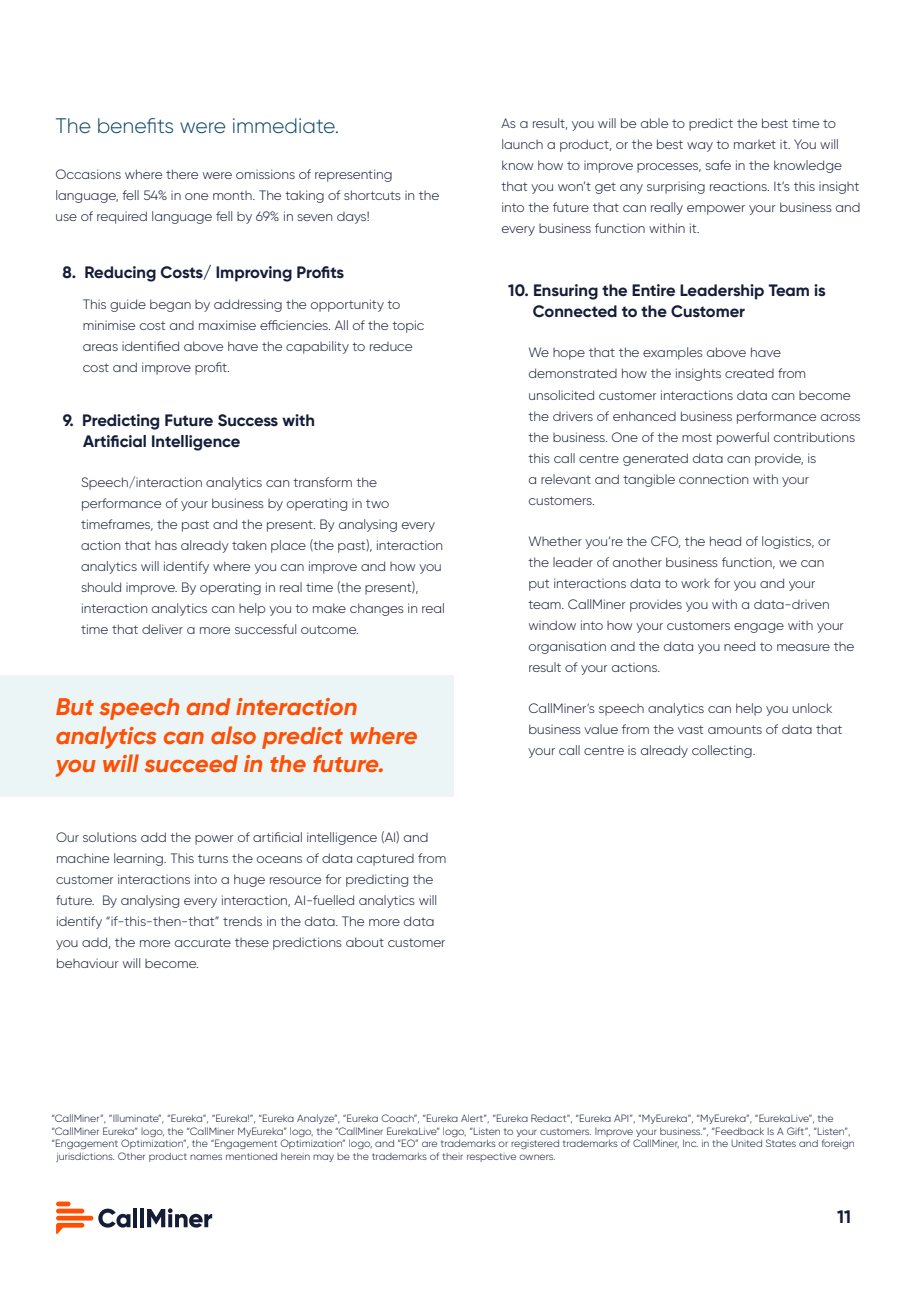
<style>
.page{position:relative;width:919px;height:1289px;background:#fff}
.page>*{position:absolute;margin:0;border:0;box-sizing:border-box;transform-origin:0 0}
.Callout_Orange{font:italic 700 24px/28.5px "Gilroy";color:#ff4f03}
.Callout_Blue{font:300 21px "Gilroy";color:#104a67}
.t1{font:700 18px "Gilroy";color:#141c38}
.H3-_BLUE_CHAPTER_-_N{font:700 16.5px/21px "Gilroy";color:#141c38}
.BODY_COPY{font:300 13.5px/21px "Gilroy";color:#141c38}
.t2{font:300 10.5px "Gilroy";color:#141c38}
</style>
<div class="page">
<div style="left:56px;top:1208px;width:28px;height:5px;background:#ff4f03;border-radius:2px"></div>
<svg style="left:56px;top:1222px;width:28px;height:12px"></svg>
<div style="left:56px;top:1201px;width:15px;height:5px;background:#ff4f03;border-radius:2px"></div>
<div style="left:56px;top:1215px;width:37px;height:5px;background:#ff4f03;border-radius:2px"></div>
<svg style="left:98px;top:1208px;width:32px;height:19px"></svg>
<hr style="left:133px;top:1208px;width:4px;height:19px;background:#141c38">
<hr style="left:140px;top:1208px;width:4px;height:19px;background:#141c38">
<svg style="left:147px;top:1208px;width:65px;height:19px"></svg>
<div style="left:1px;top:675px;width:453px;height:122px;background:#ebf5f6"></div>
<p class="Callout_Blue" style="left:55px;top:113px;width:285px">The benefits were immediate.</p>
<p class="BODY_COPY" style="left:55px;top:164px;width:385px">Occasions where there were omissions of representing language, fell 54% in one month. The taking of shortcuts in the use of required language fell by 69% in seven days!</p>
<p class="H3-_BLUE_CHAPTER_-_N" style="left:62px;top:262px;width:283px">8. Reducing Costs/ Improving Profits</p>
<p class="BODY_COPY" style="left:83px;top:293px;width:343px">This guide began by addressing the opportunity to minimise cost and maximise efficiencies. All of the topic areas identified above have the capability to reduce cost and improve profit.</p>
<p class="H3-_BLUE_CHAPTER_-_N" style="left:83px;top:410px;width:233px;text-indent:-20px">9. Predicting Future Success with<br>Artificial Intelligence</p>
<p class="BODY_COPY" style="left:81px;top:471px;width:365px">Speech/interaction analytics can transform the performance of your business by operating in two timeframes, the past and the present. By analysing every action that has already taken place (the past), interaction analytics will identify where you can improve and how you should improve. By operating in real time (the present), interaction analytics can help you to make changes in real time that deliver a more successful outcome.</p>
<p class="Callout_Orange" style="left:56px;top:692px;width:363px">But speech and interaction analytics can also predict where you will succeed in the future.</p>
<p class="BODY_COPY" style="left:56px;top:826px;width:391px">Our solutions add the power of artificial intelligence (AI) and machine learning. This turns the oceans of data captured from customer interactions into a huge resource for predicting the future. By analysing every interaction, AI-fuelled analytics will identify “if-this-then-that” trends in the data. The more data you add, the more accurate these predictions about customer behaviour will become.</p>
<p class="BODY_COPY" style="left:501px;top:113px;width:360px">As a result, you will be able to predict the best time to launch a product, or the best way to market it. You will know how to improve processes, safe in the knowledge that you won’t get any surprising reactions. It’s this insight into the future that can really empower your business and every business function within it.</p>
<p class="H3-_BLUE_CHAPTER_-_N" style="left:532px;top:280px;width:294px;text-indent:-24px">10. Ensuring the Entire Leadership Team is<br>Connected to the Customer</p>
<p class="BODY_COPY" style="left:528px;top:342px;width:333px">We hope that the examples above have demonstrated how the insights created from unsolicited customer interactions data can become the drivers of enhanced business performance across the business. One of the most powerful contributions this call centre generated data can provide, is<br>a relevant and tangible connection with your customers.</p>
<p class="BODY_COPY" style="left:528px;top:530px;width:327px">Whether you’re the CFO, the head of logistics, or the leader of another business function, we can<br>put interactions data to work for you and your team. CallMiner provides you with a data-driven window into how your customers engage with your organisation and the data you need to measure the result of your actions.</p>
<p class="BODY_COPY" style="left:528px;top:697px;width:315px">CallMiner’s speech analytics can help you unlock business value from the vast amounts of data that your call centre is already collecting.</p>
<p class="t2" style="left:52px;top:1112px;width:783px">“CallMiner”, “Illuminate”, “Eureka”, “Eureka!”, “Eureka Analyze”, “Eureka Coach”, “Eureka Alert”, “Eureka Redact”, “Eureka API”, “MyEureka”, “MyEureka”, “EurekaLive”, the</p>
<p class="t2" style="left:52px;top:1124px;width:800px">“CallMiner Eureka” logo, the “CallMiner MyEureka” logo, the “CallMiner EurekaLive” logo, “Listen to your customers. Improve your business.”, “Feedback Is A Gift”, “Listen”,</p>
<p class="t2" style="left:52px;top:1137px;width:804px">“Engagement Optimization”, the “Engagement Optimization” logo, and “EO” are trademarks or registered trademarks of CallMiner, Inc. in the United States and foreign</p>
<p class="t2" style="left:56px;top:1149px;width:501px">jurisdictions. Other product names mentioned herein may be the trademarks of their respective owners.</p>
<p class="t1" style="left:837px;top:1205px;width:15px">11</p>
</div>
